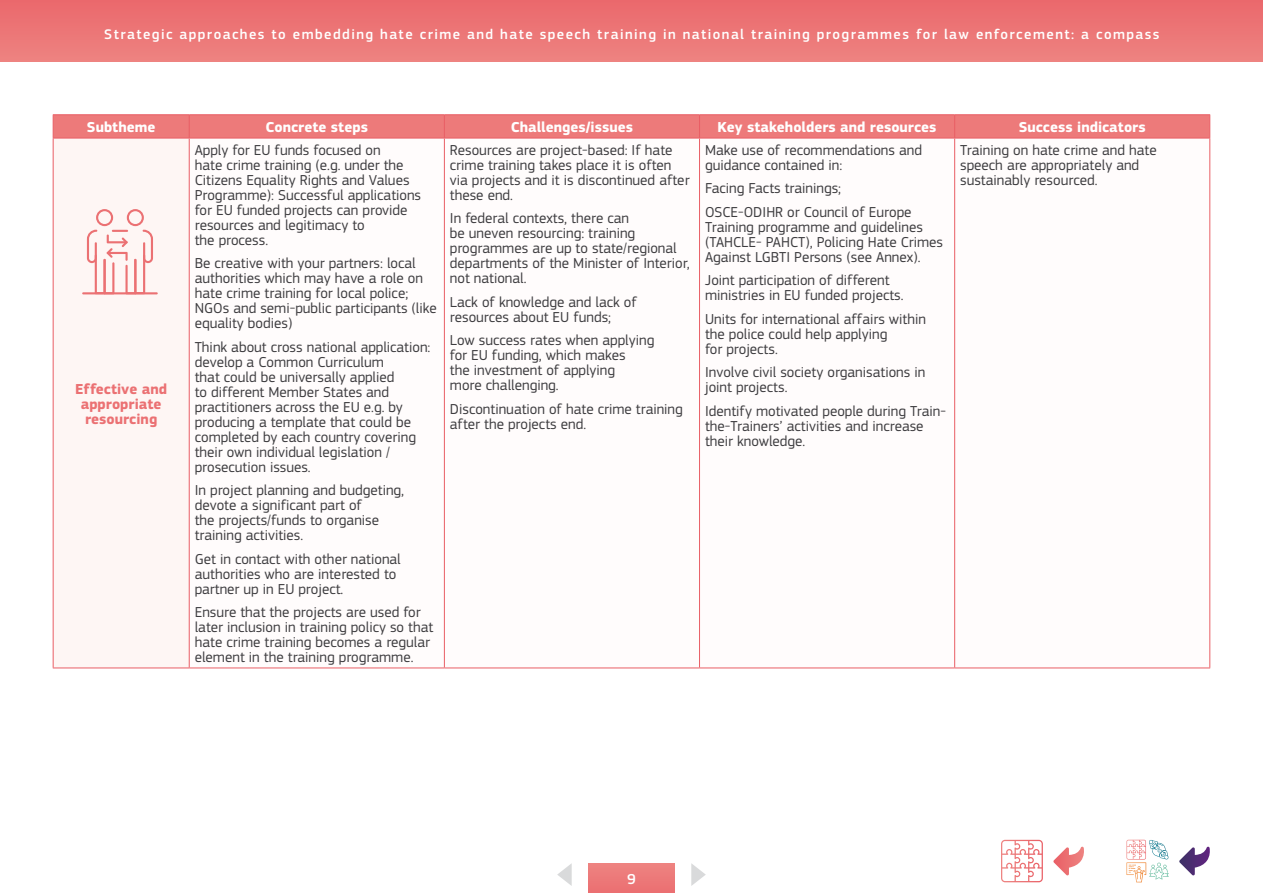
<style>
.page{position:relative;width:1263px;height:893px;background:#fff}
.page>*{position:absolute;margin:0;border:0;box-sizing:border-box;transform-origin:0 0}
.Table_body{font:15px/15px "EC Square Sans Pro";color:#3e3d40}
.Table_body_white{font:700 15px "EC Square Sans Pro";color:#fff}
.Table_left{font:700 15px/15px "EC Square Sans Pro";color:#eb7173;text-align:center}
.t1{font:500 15px "EC Square Sans Pro";color:#fff}
.t2{font:500 14.55px "EC Square Sans Pro";letter-spacing:.1em;color:#fff}
</style>
<div class="page">
<svg style="left:557px;top:863px;width:15px;height:23px"></svg>
<svg style="left:691px;top:863px;width:15px;height:23px"></svg>
<div style="left:0;top:0;width:1263px;height:62px;background:linear-gradient(to right,#ec7677,#ec7677)"></div>
<svg style="left:0;top:0;width:1px;height:62px"></svg>
<div style="left:589px;top:863px;width:85px;height:30px;background:#ec7979"></div>
<div style="left:53px;top:138px;width:136px;height:530px;background:#fef6f4"></div>
<hr style="left:53px;top:114px;width:136px;height:1px;background:#e95e65">
<hr style="left:189px;top:114px;width:255px;height:1px;background:#e95e65">
<hr style="left:444px;top:114px;width:255px;height:1px;background:#e95e65">
<hr style="left:699px;top:114px;width:256px;height:1px;background:#e95e65">
<hr style="left:955px;top:114px;width:255px;height:1px;background:#e95e65">
<div style="left:53px;top:115px;width:1157px;height:23px;background:#ed7a7a"></div>
<hr style="left:53px;top:138px;width:136px;height:1px;background:#e95e65">
<hr style="left:189px;top:138px;width:255px;height:1px;background:#e95e65">
<hr style="left:444px;top:138px;width:255px;height:1px;background:#e95e65">
<hr style="left:699px;top:138px;width:256px;height:1px;background:#e95e65">
<hr style="left:955px;top:138px;width:255px;height:1px;background:#e95e65">
<hr style="left:53px;top:138px;width:1px;height:530px;background:#e95e65">
<hr style="left:189px;top:138px;width:1px;height:530px;background:#e95e65">
<hr style="left:444px;top:138px;width:1px;height:530px;background:#e95e65">
<hr style="left:699px;top:138px;width:1px;height:530px;background:#e95e65">
<hr style="left:954px;top:138px;width:1px;height:530px;background:#e95e65">
<hr style="left:1209px;top:138px;width:1px;height:530px;background:#e95e65">
<hr style="left:53px;top:668px;width:136px;height:1px;background:#e95e65">
<hr style="left:189px;top:668px;width:255px;height:1px;background:#e95e65">
<hr style="left:444px;top:668px;width:255px;height:1px;background:#e95e65">
<hr style="left:699px;top:668px;width:256px;height:1px;background:#e95e65">
<hr style="left:955px;top:668px;width:255px;height:1px;background:#e95e65">
<svg style="left:87px;top:209px;width:66px;height:83px"></svg>
<hr style="left:82px;top:292px;width:76px;height:2px;background:#eb7173">
<svg style="left:1001px;top:840px;width:42px;height:42px"></svg>
<svg style="left:1053px;top:847px;width:31px;height:28px"></svg>
<svg style="left:1126px;top:840px;width:43px;height:42px"></svg>
<svg style="left:1179px;top:847px;width:31px;height:28px"></svg>
<p class="t2" style="left:104px;top:26px;width:1057px">Strategic approaches to embedding hate crime and hate speech training in national training programmes for law enforcement: a compass</p>
<p class="Table_body_white" style="left:87px;top:118px;width:70px">Subtheme</p>
<p class="Table_body_white" style="left:266px;top:118px;width:104px">Concrete steps</p>
<p class="Table_body_white" style="left:511px;top:118px;width:124px">Challenges/issues</p>
<p class="Table_body_white" style="left:718px;top:118px;width:221px">Key stakeholders and resources</p>
<p class="Table_body_white" style="left:1019px;top:118px;width:129px">Success indicators</p>
<p class="Table_left" style="left:75px;top:382px;width:93px">Effective and appropriate resourcing</p>
<p class="Table_body" style="left:195px;top:143px;width:228px">Apply for EU funds focused on<br>hate crime training (e.g. under the<br>Citizens Equality Rights and Values<br>Programme): Successful applications for EU funded projects can provide resources and legitimacy to<br>the process.</p>
<p class="Table_body" style="left:195px;top:256px;width:243px">Be creative with your partners: local authorities which may have a role on hate crime training for local police; NGOs and semi-public participants (like equality bodies)</p>
<p class="Table_body" style="left:195px;top:340px;width:237px">Think about cross national application: develop a Common Curriculum<br>that could be universally applied<br>to different Member States and practitioners across the EU e.g. by producing a template that could be completed by each country covering their own individual legislation / prosecution issues.</p>
<p class="Table_body" style="left:195px;top:483px;width:211px">In project planning and budgeting, devote a significant part of<br>the projects/funds to organise training activities.</p>
<p class="Table_body" style="left:195px;top:552px;width:208px">Get in contact with other national authorities who are interested to partner up in EU project.</p>
<p class="Table_body" style="left:195px;top:605px;width:240px">Ensure that the projects are used for later inclusion in training policy so that hate crime training becomes a regular element in the training programme.</p>
<p class="Table_body" style="left:450px;top:143px;width:241px">Resources are project-based: If hate crime training takes place it is often via projects and it is discontinued after these end.</p>
<p class="Table_body" style="left:450px;top:211px;width:241px">In federal contexts, there can<br>be uneven resourcing: training programmes are up to state/regional departments of the Minister of Interior, not national.</p>
<p class="Table_body" style="left:450px;top:295px;width:188px">Lack of knowledge and lack of resources about EU funds;</p>
<p class="Table_body" style="left:450px;top:333px;width:206px">Low success rates when applying for EU funding, which makes<br>the investment of applying<br>more challenging.</p>
<p class="Table_body" style="left:450px;top:402px;width:234px">Discontinuation of hate crime training after the projects end.</p>
<p class="Table_body" style="left:705px;top:143px;width:218px">Make use of recommendations and guidance contained in:</p>
<p class="Table_body" style="left:705px;top:181px;width:138px">Facing Facts trainings;</p>
<p class="Table_body" style="left:705px;top:205px;width:240px">OSCE-ODIHR or Council of Europe Training programme and guidelines (TAHCLE- PAHCT), Policing Hate Crimes Against LGBTI Persons (see Annex).</p>
<p class="Table_body" style="left:705px;top:273px;width:200px">Joint participation of different ministries in EU funded projects.</p>
<p class="Table_body" style="left:705px;top:312px;width:222px">Units for international affairs within the police could help applying<br>for projects.</p>
<p class="Table_body" style="left:705px;top:365px;width:222px">Involve civil society organisations in joint projects.</p>
<p class="Table_body" style="left:705px;top:404px;width:242px">Identify motivated people during Train&shy;the-Trainers’ activities and increase their knowledge.</p>
<p class="Table_body" style="left:960px;top:143px;width:198px">Training on hate crime and hate speech are appropriately and sustainably resourced.</p>
<p class="t1" style="left:627px;top:870px;width:10px">9</p>
</div>
